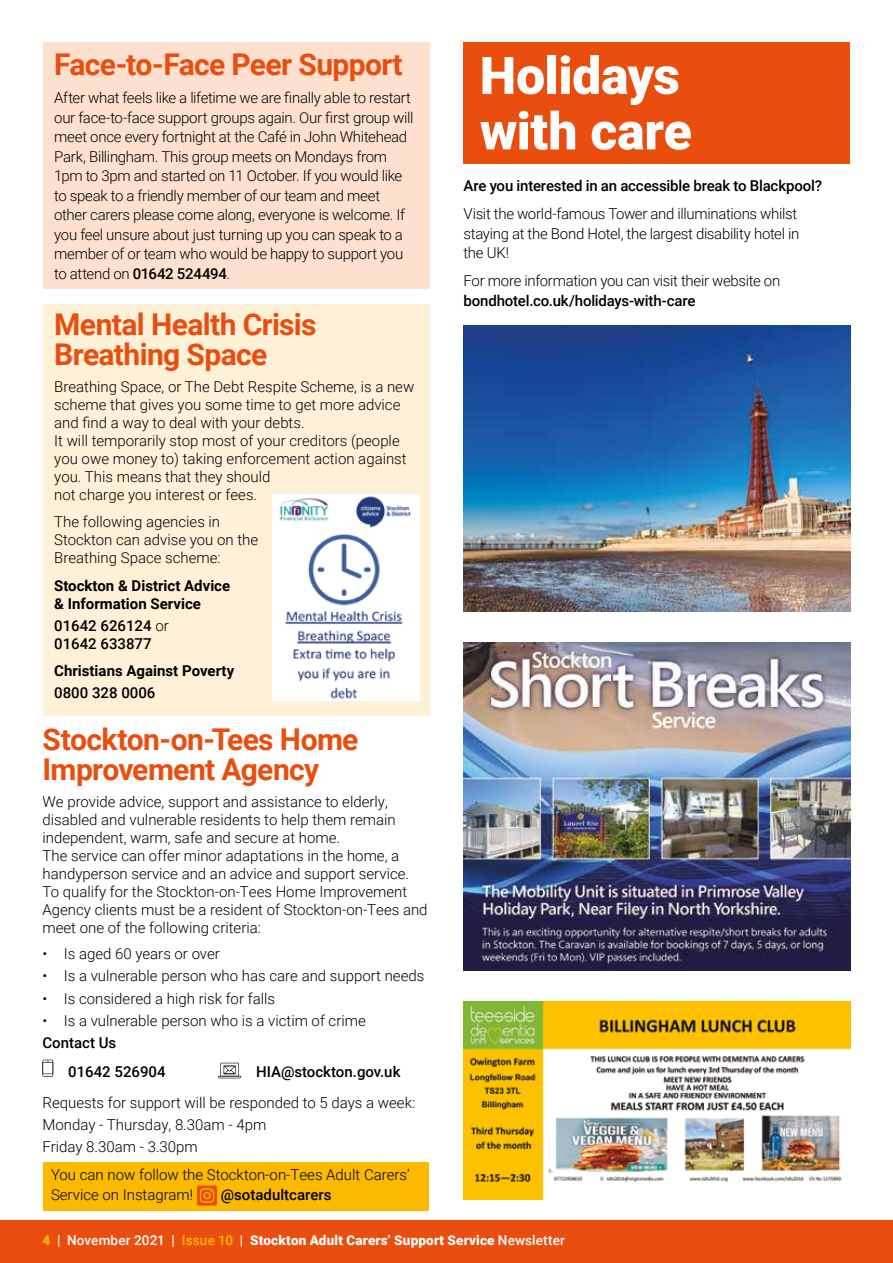
<style>
.page{position:relative;width:893px;height:1263px;background:#fff}
.page>*{position:absolute;margin:0;border:0;box-sizing:border-box;transform-origin:0 0}
.t1{font:900 51.75px/55.5px "Roboto";letter-spacing:-.01em;color:#fff}
.t2{font:700 30px/30px "Roboto";letter-spacing:-.02em;color:#e94e0f}
.t3{font:300 15px/18px "Roboto";color:#000}
.t4{font:300 15px/19.5px "Roboto";letter-spacing:-.02em;color:#000}
.t5{font:500 15px/18px "Roboto";color:#000}
.t6{font:700 15px/18px "Roboto";color:#000}
.t7{font:900 13.5px "Roboto";letter-spacing:.015em;color:#fff}
.s1{font-weight:500}
.s2{font-weight:300}
.s3{color:#fbba00}
.s4{font-weight:500;color:#fbba00}
</style>
<div class="page">
<div style="left:43px;top:1162px;width:386px;height:48px;background:#fbba00"></div>
<hr style="left:892px;top:166px;width:1px;height:1097px;background:#fec">
<div style="left:43px;top:43px;width:386px;height:246px;background:#fde0ce"></div>
<div style="left:43px;top:304px;width:386px;height:411px;background:#fff1d7"></div>
<hr style="left:892px;top:16px;width:1px;height:178px;background:#fbba00">
<hr style="left:892px;top:0;width:1px;height:178px;background:#e94e0f">
<div style="left:463px;top:43px;width:387px;height:121px;background:#e94e0f"></div>
<div style="left:0;top:1220px;width:893px;height:43px;background:#e94e0f"></div>
<img style="left:463px;top:326px;width:387px;height:285px">
<img style="left:463px;top:642px;width:387px;height:328px">
<img style="left:463px;top:1001px;width:387px;height:199px">
<img style="left:273px;top:494px;width:146px;height:206px">
<svg style="left:43px;top:1060px;width:10px;height:17px"></svg>
<svg style="left:218px;top:1063px;width:23px;height:15px"></svg>
<svg style="left:197px;top:1185px;width:20px;height:20px"></svg>
<h2 class="t2" style="left:54px;top:48px;width:350px">Face-to-Face Peer Support</h2>
<p class="t4" style="left:54px;top:87px;width:361px">After what feels like a lifetime we are finally able to restart our face-to-face support groups again. Our first group will meet once every fortnight at the Café in John Whitehead Park, Billingham. This group meets on Mondays from 1pm to 3pm and started on 11 October. If you would like to speak to a friendly member of our team and meet other carers please come along, everyone is welcome. If you feel unsure about just turning up you can speak to a member of or team who would be happy to support you to attend on <span class="s1">01642 524494</span>.</p>
<h2 class="t2" style="left:54px;top:309px;width:264px">Mental Health Crisis<br>Breathing Space</h2>
<p class="t3" style="left:54px;top:377px;width:362px">Breathing Space, or The Debt Respite Scheme, is a new scheme that gives you some time to get more advice and find a way to deal with your debts.<br>It will temporarily stop most of your creditors (people you owe money to) taking enforcement action against you. This means that they should<br>not charge you interest or fees.</p>
<p class="t3" style="left:54px;top:512px;width:206px">The following agencies in<br>Stockton can advise you on the<br>Breathing Space scheme:</p>
<p class="t6" style="left:54px;top:576px;width:178px">Stockton &amp; District Advice &amp; Information Service</p>
<p class="t5" style="left:54px;top:616px;width:116px">01642 626124 <span class="s2">or<br></span>01642 633877</p>
<p class="t6" style="left:54px;top:661px;width:181px">Christians Against Poverty</p>
<p class="t5" style="left:54px;top:683px;width:103px">0800 328 0006</p>
<h2 class="t2" style="left:43px;top:723px;width:317px">Stockton-on-Tees Home<br>Improvement Agency</h2>
<p class="t3" style="left:43px;top:792px;width:387px">We provide advice, support and assistance to elderly, disabled and vulnerable residents to help them remain independent, warm, safe and secure at home.<br>The service can offer minor adaptations in the home, a handyperson service and an advice and support service.<br>To qualify for the Stockton-on-Tees Home Improvement Agency clients must be a resident of Stockton-on-Tees and meet one of the following criteria:</p>
<p class="t3" style="left:43px;top:944px;width:179px">• Is aged 60 years or over</p>
<p class="t3" style="left:43px;top:966px;width:383px">• Is a vulnerable person who has care and support needs</p>
<p class="t3" style="left:43px;top:989px;width:234px">• Is considered a high risk for falls</p>
<p class="t3" style="left:43px;top:1011px;width:325px">• Is a vulnerable person who is a victim of crime</p>
<p class="t5" style="left:68px;top:1028px;width:99px;line-height:28.7px;text-indent:-26px">Contact Us<br>01642 526904</p>
<p class="t5" style="left:256px;top:1062px;width:146px">HIA@stockton.gov.uk</p>
<p class="t3" style="left:43px;top:1090px;width:374px;line-height:22.2px">Requests for support will be responded to 5 days a week:<br>Monday - Thursday, 8.30am - 4pm<br>Friday 8.30am - 3.30pm</p>
<p class="t3" style="left:51px;top:1164px;width:360px;line-height:19.5px">You can now follow the Stockton-on-Tees Adult Carers’<br>Service on Instagram!</p>
<p class="t5" style="left:221px;top:1185px;width:112px">@sotadultcarers</p>
<h1 class="t1" style="left:480px;top:46px;width:213px">Holidays with care</h1>
<p class="t5" style="left:463px;top:176px;width:360px">Are you interested in an accessible break to Blackpool?</p>
<p class="t4" style="left:463px;top:204px;width:337px">Visit the world-famous Tower and illuminations whilst staying at the Bond Hotel, the largest disability hotel in the UK!</p>
<p class="t4" style="left:463px;top:271px;width:318px">For more information you can visit their website on</p>
<p class="t5" style="left:463px;top:291px;width:234px">bondhotel.co.uk/holidays-with-care</p>
<p class="t7" style="left:43px;top:1230px;width:524px"><span class="s3">4</span> <span class="s1">| November 2021 |</span> <span class="s4">Issue 10</span> <span class="s1">|</span> Stockton Adult Carers’ Support Service <span class="s1">Newsletter</span></p>
</div>
